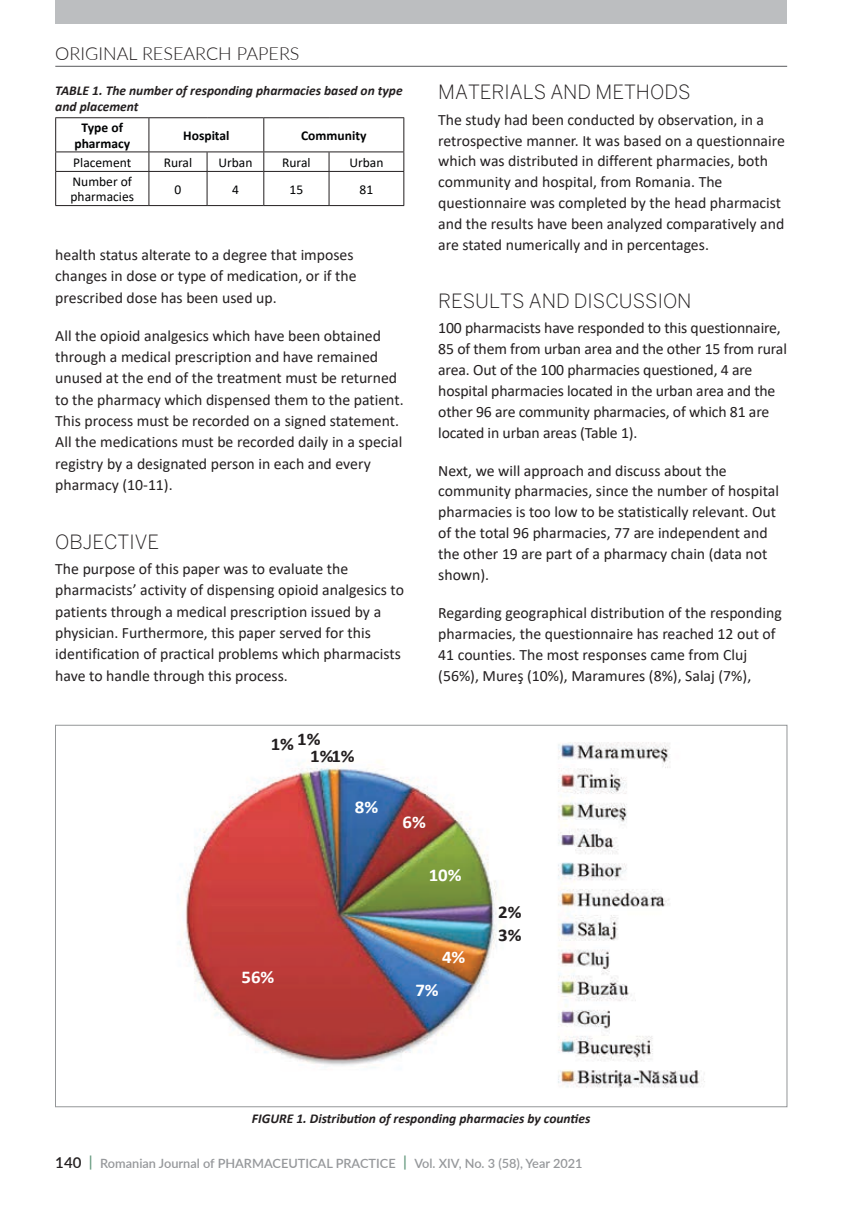
<style>
.page{position:relative;width:851px;height:1212px;background:#fff}
.page>*{position:absolute;margin:0;border:0;box-sizing:border-box;transform-origin:0 0}
.t1{font:19.5px "Benton Sanslight ROM";color:#231f20}
.t2{font:300 18px "Lato";color:#231f20}
.t3{font:700 18px "Calibri";color:#fff;scale:1.05 1}
.t4{font:700 18px "Calibri";color:#231f20;scale:1.05 1}
.t5{font:15.75px/20.9px "Calibri";color:#231f20}
.t6{font:italic 700 13.5px/16.2px "Calibri";color:#231f20}
.t7{font:13.5px/15.6px "Calibri";color:#010203}
.t8{font:700 13.5px/15.5px "Calibri";color:#010203;text-align:center}
.t9{font:600 12.75px "Lato";color:#96989b}
.s1{font-size:15px;color:#231f20}
.s2{font-size:15px;color:#65997e}
</style>
<div class="page">
<div style="left:56px;top:0;width:731px;height:23px;background:#bcbec0"></div>
<hr style="left:55px;top:117px;width:94px;height:1px;background:#231f20">
<hr style="left:55px;top:118px;width:1px;height:34px;background:#231f20">
<hr style="left:149px;top:117px;width:58px;height:1px;background:#231f20">
<hr style="left:148px;top:118px;width:1px;height:34px;background:#231f20">
<hr style="left:207px;top:117px;width:57px;height:1px;background:#231f20">
<hr style="left:264px;top:117px;width:65px;height:1px;background:#231f20">
<hr style="left:263px;top:118px;width:1px;height:34px;background:#231f20">
<hr style="left:329px;top:117px;width:75px;height:1px;background:#231f20">
<hr style="left:403px;top:118px;width:1px;height:34px;background:#231f20">
<hr style="left:55px;top:152px;width:94px;height:1px;background:#231f20">
<svg style="left:55px;top:152px;width:1px;height:19px"></svg>
<hr style="left:149px;top:152px;width:58px;height:1px;background:#231f20">
<svg style="left:148px;top:152px;width:1px;height:19px"></svg>
<hr style="left:207px;top:152px;width:57px;height:1px;background:#231f20">
<svg style="left:207px;top:152px;width:1px;height:19px"></svg>
<hr style="left:264px;top:152px;width:65px;height:1px;background:#231f20">
<svg style="left:263px;top:152px;width:1px;height:19px"></svg>
<hr style="left:329px;top:152px;width:75px;height:1px;background:#231f20">
<svg style="left:328px;top:152px;width:1px;height:19px"></svg>
<svg style="left:403px;top:152px;width:1px;height:19px"></svg>
<hr style="left:55px;top:171px;width:94px;height:1px;background:#231f20">
<hr style="left:55px;top:172px;width:1px;height:33px;background:#231f20">
<hr style="left:149px;top:171px;width:58px;height:1px;background:#231f20">
<hr style="left:148px;top:172px;width:1px;height:33px;background:#231f20">
<hr style="left:207px;top:171px;width:57px;height:1px;background:#231f20">
<hr style="left:207px;top:172px;width:1px;height:33px;background:#231f20">
<hr style="left:264px;top:171px;width:65px;height:1px;background:#231f20">
<hr style="left:263px;top:172px;width:1px;height:33px;background:#231f20">
<hr style="left:329px;top:171px;width:75px;height:1px;background:#231f20">
<hr style="left:328px;top:172px;width:1px;height:33px;background:#231f20">
<hr style="left:403px;top:172px;width:1px;height:33px;background:#231f20">
<hr style="left:55px;top:205px;width:94px;height:1px;background:#231f20">
<hr style="left:149px;top:205px;width:58px;height:1px;background:#231f20">
<hr style="left:207px;top:205px;width:57px;height:1px;background:#231f20">
<hr style="left:264px;top:205px;width:65px;height:1px;background:#231f20">
<hr style="left:329px;top:205px;width:75px;height:1px;background:#231f20">
<img style="left:179px;top:742px;width:526px;height:346px">
<hr style="left:55px;top:66px;width:732px;height:1px;background:#58595b">
<p class="t2" style="left:55px;top:41px;width:246px">ORIGINAL RESEARCH PAPERS</p>
<p class="t6" style="left:55px;top:82px;width:349px">TABLE 1. The number of responding pharmacies based on type and placement</p>
<p class="t8" style="left:74px;top:120px;width:57px">Type of pharmacy</p>
<p class="t8" style="left:183px;top:127px;width:48px">Hospital</p>
<p class="t8" style="left:301px;top:127px;width:67px">Community</p>
<p class="t7" style="left:73px;top:154px;width:59px">Placement</p>
<p class="t7" style="left:164px;top:154px;width:30px">Rural</p>
<p class="t7" style="left:218px;top:154px;width:36px">Urban</p>
<p class="t7" style="left:282px;top:154px;width:30px">Rural</p>
<p class="t7" style="left:349px;top:154px;width:36px">Urban</p>
<p class="t7" style="left:71px;top:173px;width:65px">Number of pharmacies</p>
<p class="t7" style="left:174px;top:181px;width:8px">0</p>
<p class="t7" style="left:232px;top:181px;width:8px">4</p>
<p class="t7" style="left:289px;top:181px;width:15px">15</p>
<p class="t7" style="left:359px;top:181px;width:15px">81</p>
<p class="t5" style="left:55px;top:244px;width:303px;line-height:21.3px">health status alterate to a degree that imposes changes in dose or type of medication, or if the prescribed dose has been used up.</p>
<p class="t5" style="left:55px;top:325px;width:350px;line-height:21.3px">All the opioid analgesics which have been obtained through a medical prescription and have remained unused at the end of the treatment must be returned to the pharmacy which dispensed them to the patient.<br>This process must be recorded on a signed statement.<br>All the medications must be recorded daily in a special registry by a designated person in each and every pharmacy (10-11).</p>
<p class="t1" style="left:55px;top:530px;width:105px">OBJECTIVE</p>
<p class="t5" style="left:55px;top:558px;width:350px;line-height:21.3px">The purpose of this paper was to evaluate the pharmacists’ activity of dispensing opioid analgesics to patients through a medical prescription issued by a physician. Furthermore, this paper served for this identification of practical problems which pharmacists have to handle through this process.</p>
<p class="t1" style="left:438px;top:81px;width:254px">MATERIALS AND METHODS</p>
<p class="t5" style="left:438px;top:109px;width:348px">The study had been conducted by observation, in a retrospective manner. It was based on a questionnaire which was distributed in different pharmacies, both community and hospital, from Romania. The questionnaire was completed by the head pharmacist and the results have been analyzed comparatively and are stated numerically and in percentages.</p>
<p class="t1" style="left:438px;top:289px;width:26px">RESULTS</p>
<p class="t1" style="left:528px;top:289px;width:14px">AND</p>
<p class="t1" style="left:574px;top:289px;width:13px">DISCUSSION</p>
<p class="t5" style="left:438px;top:317px;width:350px">100 pharmacists have responded to this questionnaire, 85 of them from urban area and the other 15 from rural area. Out of the 100 pharmacies questioned, 4 are hospital pharmacies located in the urban area and the other 96 are community pharmacies, of which 81 are located in urban areas (Table 1).</p>
<p class="t5" style="left:438px;top:459px;width:342px">Next, we will approach and discuss about the community pharmacies, since the number of hospital pharmacies is too low to be statistically relevant. Out of the total 96 pharmacies, 77 are independent and the other 19 are part of a pharmacy chain (data not shown).</p>
<p class="t5" style="left:438px;top:602px;width:345px">Regarding geographical distribution of the responding pharmacies, the questionnaire has reached 12 out of 41 counties. The most responses came from Cluj (56%), Mureş (10%), Maramures (8%), Salaj (7%),</p>
<p class="t4" style="left:271px;top:729px;width:49px">1% 1%</p>
<p class="t4" style="left:310px;top:743px;width:44px">1%1%</p>
<p class="t3" style="left:355px;top:794px;width:24px">8%</p>
<p class="t3" style="left:402px;top:809px;width:24px">6%</p>
<p class="t3" style="left:241px;top:964px;width:33px">56%</p>
<p class="t3" style="left:428px;top:862px;width:33px">10%</p>
<p class="t3" style="left:442px;top:944px;width:24px">4%</p>
<p class="t3" style="left:415px;top:977px;width:24px">7%</p>
<p class="t4" style="left:498px;top:899px;width:24px">2%</p>
<p class="t4" style="left:498px;top:922px;width:24px">3%</p>
<p class="t6" style="left:252px;top:1109px;width:340px">FIGURE 1. Distribution of responding pharmacies by counties</p>
<p class="t9" style="left:55px;top:1154px;width:528px"><span class="s1">140</span> <span class="s2">|</span> Romanian Journal of PHARMACEUTICAL PRACTICE <span class="s2">|</span> Vol. XIV, No. 3 (58), Year 2021</p>
</div>
